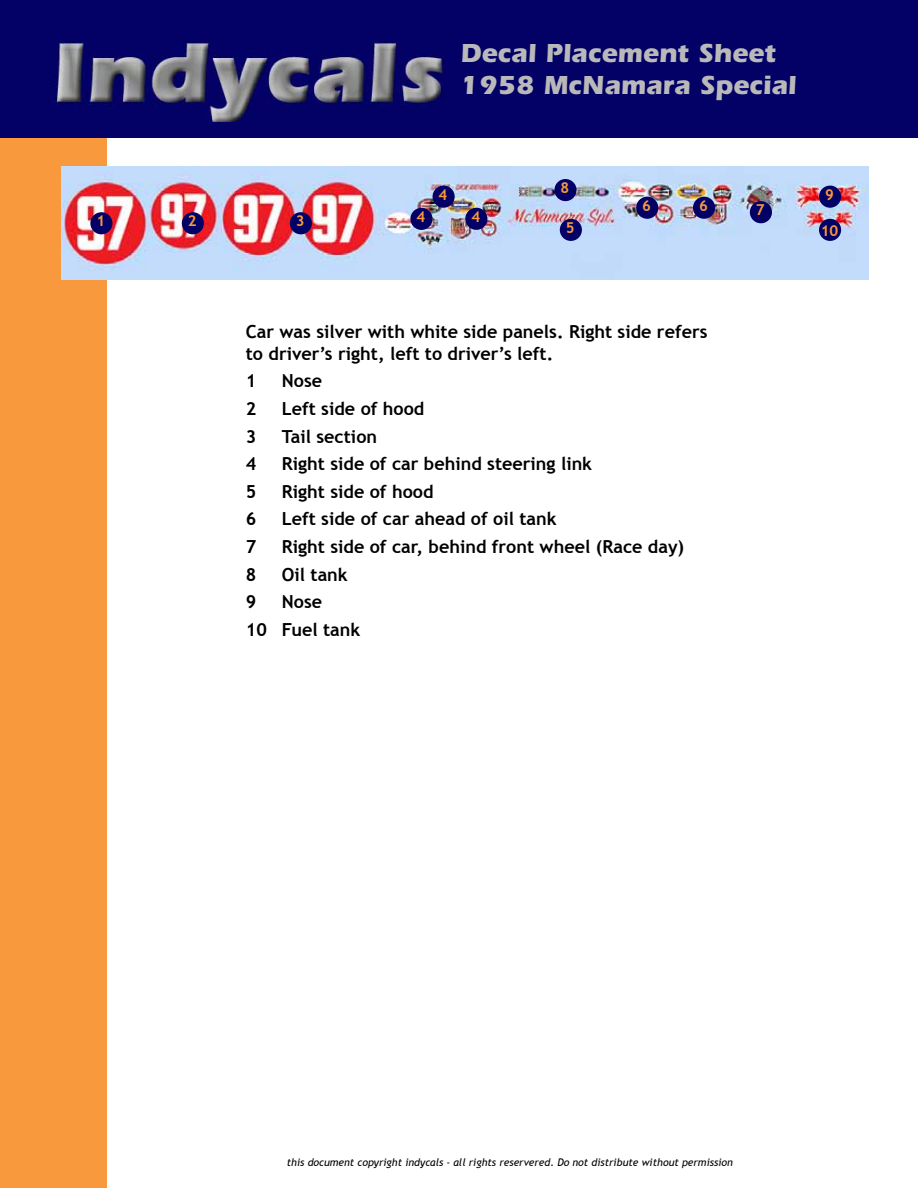
<style>
.page{position:relative;width:918px;height:1188px;background:#fff}
.page>*{position:absolute;margin:0;border:0;box-sizing:border-box;transform-origin:0 0}
.t1{font:700 27px/32.4px "Itc Eras";color:#bab9b9}
.t2{font:700 18px/21.6px "Trebuchet MS";color:#000}
.t3{font:700 15px "Trebuchet MS";color:#f7993c}
.t4{font:italic 10.5px "Trebuchet MS";color:#000}
</style>
<div class="page">
<div style="left:0;top:0;width:106px;height:1188px;background:#f7993c"></div>
<div style="left:0;top:0;width:918px;height:138px;background:#030066"></div>
<img style="left:53px;top:41px;width:391px;height:81px">
<img style="left:62px;top:167px;width:807px;height:113px">
<div style="left:90px;top:212px;width:23px;height:22px;background:#030066;border-radius:50%"></div>
<div style="left:182px;top:212px;width:22px;height:22px;background:#030066;border-radius:50%"></div>
<div style="left:290px;top:212px;width:22px;height:22px;background:#030066;border-radius:50%"></div>
<div style="left:410px;top:208px;width:23px;height:22px;background:#030066;border-radius:50%"></div>
<div style="left:560px;top:219px;width:22px;height:22px;background:#030066;border-radius:50%"></div>
<div style="left:636px;top:197px;width:22px;height:22px;background:#030066;border-radius:50%"></div>
<div style="left:750px;top:201px;width:22px;height:22px;background:#030066;border-radius:50%"></div>
<div style="left:554px;top:179px;width:23px;height:22px;background:#030066;border-radius:50%"></div>
<div style="left:819px;top:186px;width:22px;height:22px;background:#030066;border-radius:50%"></div>
<div style="left:819px;top:219px;width:22px;height:22px;background:#030066;border-radius:50%"></div>
<div style="left:465px;top:208px;width:22px;height:22px;background:#030066;border-radius:50%"></div>
<div style="left:433px;top:186px;width:22px;height:22px;background:#030066;border-radius:50%"></div>
<div style="left:693px;top:197px;width:22px;height:22px;background:#030066;border-radius:50%"></div>
<p class="t3" style="left:96px;top:212px;width:10px">1</p>
<p class="t3" style="left:188px;top:212px;width:10px">2</p>
<p class="t3" style="left:296px;top:212px;width:10px">3</p>
<h1 class="t1" style="left:461px;top:36px;width:337px">Decal Placement Sheet<br>1958 McNamara Special</h1>
<p class="t3" style="left:417px;top:207px;width:10px">4</p>
<p class="t3" style="left:439px;top:185px;width:10px">4</p>
<p class="t3" style="left:471px;top:207px;width:10px">4</p>
<p class="t3" style="left:561px;top:178px;width:10px">8</p>
<p class="t3" style="left:566px;top:218px;width:10px">5</p>
<p class="t3" style="left:642px;top:196px;width:10px">6</p>
<p class="t3" style="left:756px;top:201px;width:10px">7</p>
<p class="t3" style="left:699px;top:196px;width:10px">6</p>
<p class="t3" style="left:825px;top:185px;width:10px">9</p>
<p class="t3" style="left:821px;top:221px;width:19px">10</p>
<p class="t2" style="left:246px;top:321px;width:463px">Car was silver with white side panels. Right side refers to driver’s right, left to driver’s left.</p>
<p class="t2" style="left:246px;top:370px;width:12px">1</p>
<p class="t2" style="left:282px;top:370px;width:42px">Nose</p>
<p class="t2" style="left:246px;top:398px;width:12px">2</p>
<p class="t2" style="left:282px;top:398px;width:144px">Left side of hood</p>
<p class="t2" style="left:246px;top:425px;width:12px">3</p>
<p class="t2" style="left:282px;top:425px;width:97px">Tail section</p>
<p class="t2" style="left:246px;top:453px;width:12px">4</p>
<p class="t2" style="left:282px;top:453px;width:312px">Right side of car behind steering link</p>
<p class="t2" style="left:246px;top:481px;width:12px">5</p>
<p class="t2" style="left:282px;top:481px;width:153px">Right side of hood</p>
<p class="t2" style="left:246px;top:508px;width:12px">6</p>
<p class="t2" style="left:282px;top:508px;width:276px">Left side of car ahead of oil tank</p>
<p class="t2" style="left:246px;top:536px;width:12px">7</p>
<p class="t2" style="left:282px;top:536px;width:404px">Right side of car, behind front wheel (Race day)</p>
<p class="t2" style="left:246px;top:563px;width:12px">8</p>
<p class="t2" style="left:282px;top:563px;width:67px">Oil tank</p>
<p class="t2" style="left:246px;top:591px;width:12px">9</p>
<p class="t2" style="left:246px;top:588px;width:116px;line-height:27.6px;text-align:center">Nose<br>10 Fuel tank</p>
<p class="t4" style="left:287px;top:1156px;width:448px">this document copyright indycals - all rights reservered. Do not distribute without permission</p>
</div>
